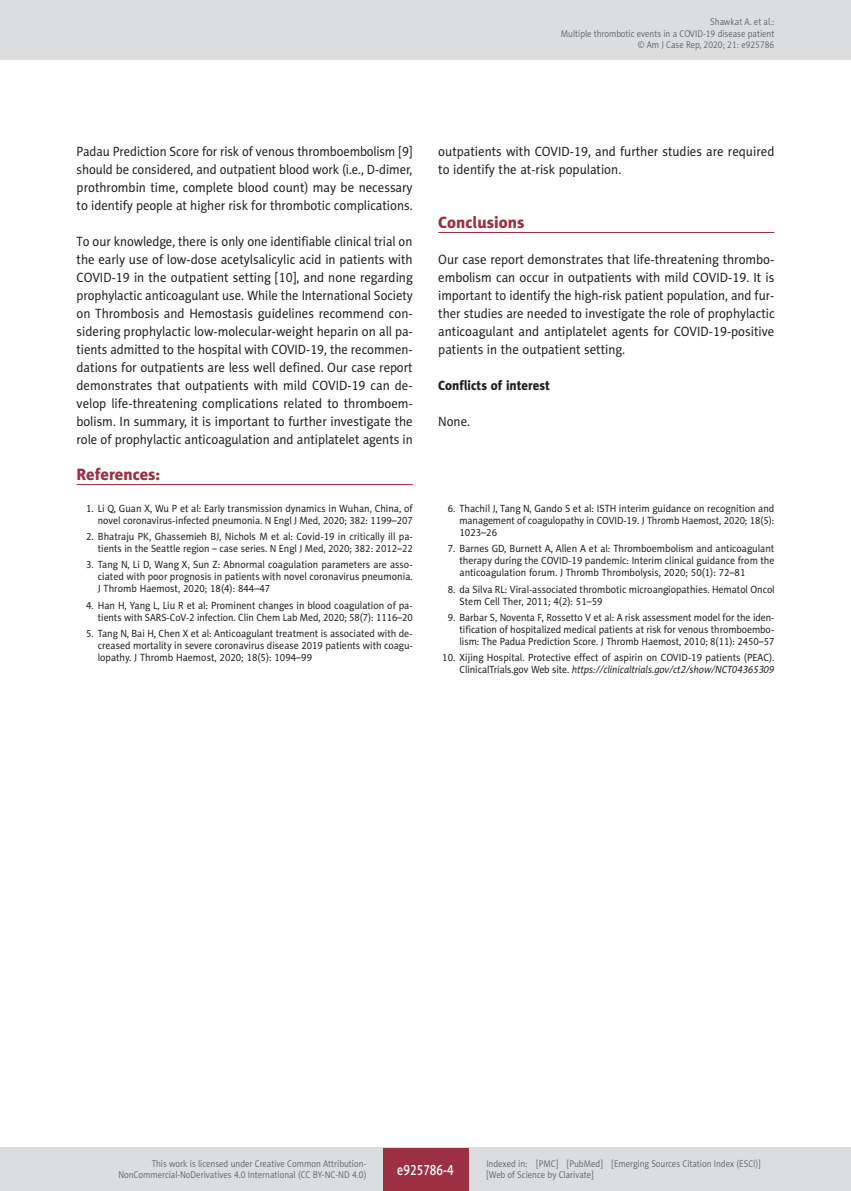
<style>
.page{position:relative;width:851px;height:1191px;background:#fff}
.page>*{position:absolute;margin:0;border:0;box-sizing:border-box;transform-origin:0 0}
.AJCR_Headline_1{font:16.5px "Naomi Sans EFN Heavy";color:#9d2f42}
.AJCR_Referencje_Tytu{font:16.5px "Naomi Sans EFN Heavy";color:#9d2f42}
.t1{font:15px "Naomi Sans EFN Medium";color:#fff;scale:.8 1}
.AJCR_Body{font:13.5px/18px "Naomi Sans EFN";color:#231f20;text-align:justify;scale:.94 1}
.AJCR_Body-2{font:13.5px/18px "Naomi Sans EFN";color:#231f20;scale:.95 1}
.AJCR_Body-3{font:13.5px/18px "Naomi Sans EFN";color:#231f20;text-align:justify;scale:.93 1}
.AJCR_Headline_2{font:13.5px "Naomi Sans EFN Heavy";color:#231f20;scale:.95 1}
.AJCR_Referencje_punk{font:10.5px/12px "Naomi Sans EFN";color:#231f20;text-align:right;scale:.95 1}
.AJCR_Referencje_punk-2{font:10.5px/12px "Naomi Sans EFN";color:#231f20;scale:.94 1}
.t2{font:9.75px/11.2px "Naomi Sans EFN Light";color:#57585a;text-align:right;scale:.9 1}
.s1{font-style:italic}
</style>
<div class="page">
<hr style="left:438px;top:232px;width:336px;height:1px;background:#9d2f42">
<hr style="left:77px;top:484px;width:335px;height:1px;background:#9d2f42">
<div style="left:0;top:0;width:850px;height:60px;background:#dcdddf"></div>
<div style="left:0;top:1148px;width:850px;height:43px;background:#dcdddf"></div>
<div style="left:383px;top:1147px;width:85px;height:43px;background:#9d2f42"></div>
<p class="t2" style="left:561px;top:16px;width:239px">Shawkat A. et al.:<br>Multiple thrombotic events in a COVID-19 disease patient © Am J Case Rep, 2020; 21: e925786</p>
<p class="AJCR_Body-3" style="left:77px;top:142px;width:363px">Padau Prediction Score for risk of venous thromboembolism [9] should be considered, and outpatient blood work (i.e., D-dimer, prothrombin time, complete blood count) may be necessary to identify people at higher risk for thrombotic complications.</p>
<p class="AJCR_Body" style="left:77px;top:232px;width:359px">To our knowledge, there is only one identifiable clinical trial on the early use of low-dose acetylsalicylic acid in patients with COVID-19 in the outpatient setting [10], and none regarding prophylactic anticoagulant use. While the International Society on Thrombosis and Hemostasis guidelines recommend con&shy;sidering prophylactic low-molecular-weight heparin on all pa&shy;tients admitted to the hospital with COVID-19, the recommen&shy;dations for outpatients are less well defined. Our case report demonstrates that outpatients with mild COVID-19 can de&shy;velop life-threatening complications related to thromboem&shy;bolism. In summary, it is important to further investigate the role of prophylactic anticoagulation and antiplatelet agents in</p>
<p class="AJCR_Referencje_Tytu" style="left:77px;top:464px;width:85px">References:</p>
<p class="AJCR_Referencje_punk" style="left:86px;top:502px;width:345px">1. Li Q, Guan X, Wu P et al: Early transmission dynamics in Wuhan, China, of novel coronavirus-infected pneumonia. N Engl J Med, 2020; 382: 1199–207</p>
<p class="AJCR_Referencje_punk" style="left:86px;top:531px;width:345px">2. Bhatraju PK, Ghassemieh BJ, Nichols M et al: Covid-19 in critically ill pa&shy;tients in the Seattle region – case series. N Engl J Med, 2020; 382: 2012–22</p>
<p class="AJCR_Referencje_punk" style="left:98px;top:559px;width:333px;text-align:justify;text-indent:-12px">3. Tang N, Li D, Wang X, Sun Z: Abnormal coagulation parameters are asso&shy;ciated with poor prognosis in patients with novel coronavirus pneumonia.<br>J Thromb Haemost, 2020; 18(4): 844–47</p>
<p class="AJCR_Referencje_punk" style="left:86px;top:599px;width:345px">4. Han H, Yang L, Liu R et al: Prominent changes in blood coagulation of pa&shy;tients with SARS-CoV-2 infection. Clin Chem Lab Med, 2020; 58(7): 1116–20</p>
<p class="AJCR_Referencje_punk" style="left:98px;top:627px;width:333px;text-align:justify;text-indent:-12px">5. Tang N, Bai H, Chen X et al: Anticoagulant treatment is associated with de&shy;creased mortality in severe coronavirus disease 2019 patients with coagu&shy;lopathy. J Thromb Haemost, 2020; 18(5): 1094–99</p>
<p class="AJCR_Body-2" style="left:438px;top:142px;width:355px">outpatients with COVID-19, and further studies are required to identify the at-risk population.</p>
<p class="AJCR_Headline_1" style="left:438px;top:212px;width:88px">Conclusions</p>
<p class="AJCR_Body-2" style="left:438px;top:250px;width:355px;text-align:justify">Our case report demonstrates that life-threatening thrombo&shy;embolism can occur in outpatients with mild COVID-19. It is important to identify the high-risk patient population, and fur&shy;ther studies are needed to investigate the role of prophylactic anticoagulant and antiplatelet agents for COVID-19-positive patients in the outpatient setting.</p>
<p class="AJCR_Headline_2" style="left:438px;top:377px;width:119px">Conflicts of interest</p>
<p class="AJCR_Body-2" style="left:438px;top:412px;width:35px">None.</p>
<p class="AJCR_Referencje_punk" style="left:459px;top:502px;width:333px;text-align:justify;text-indent:-12px">6. Thachil J, Tang N, Gando S et al: ISTH interim guidance on recognition and management of coagulopathy in COVID-19. J Thromb Haemost, 2020; 18(5):<br>1023–26</p>
<p class="AJCR_Referencje_punk" style="left:459px;top:543px;width:333px;text-align:justify;text-indent:-12px">7. Barnes GD, Burnett A, Allen A et al: Thromboembolism and anticoagulant therapy during the COVID-19 pandemic: Interim clinical guidance from the anticoagulation forum. J Thromb Thrombolysis, 2020; 50(1): 72–81</p>
<p class="AJCR_Referencje_punk-2" style="left:459px;top:583px;width:336px;text-indent:-12px">8. da Silva RL: Viral-associated thrombotic microangiopathies. Hematol Oncol<br>Stem Cell Ther, 2011; 4(2): 51–59</p>
<p class="AJCR_Referencje_punk-2" style="left:459px;top:611px;width:336px;text-align:justify;text-indent:-12px">9. Barbar S, Noventa F, Rossetto V et al: A risk assessment model for the iden&shy;tification of hospitalized medical patients at risk for venous thromboembo&shy;lism: The Padua Prediction Score. J Thromb Haemost, 2010; 8(11): 2450–57</p>
<p class="AJCR_Referencje_punk" style="left:442px;top:651px;width:351px">10. Xijing Hospital. Protective effect of aspirin on COVID-19 patients (PEAC).<br>ClinicalTrials.gov Web site. <span class="s1">https://clinicaltrials.gov/ct2/show/NCT04365309</span></p>
<p class="t2" style="left:118px;top:1158px;width:277px">This work is licensed under Creative Common Attribution-<br>NonCommercial-NoDerivatives 4.0 International (CC BY-NC-ND 4.0)</p>
<h2 class="t1" style="left:397px;top:1160px;width:72px">e925786-4</h2>
<p class="t2" style="left:486px;top:1158px;width:306px;text-align:left">Indexed in: [PMC] [PubMed] [Emerging Sources Citation Index (ESCI)] [Web of Science by Clarivate]</p>
</div>
